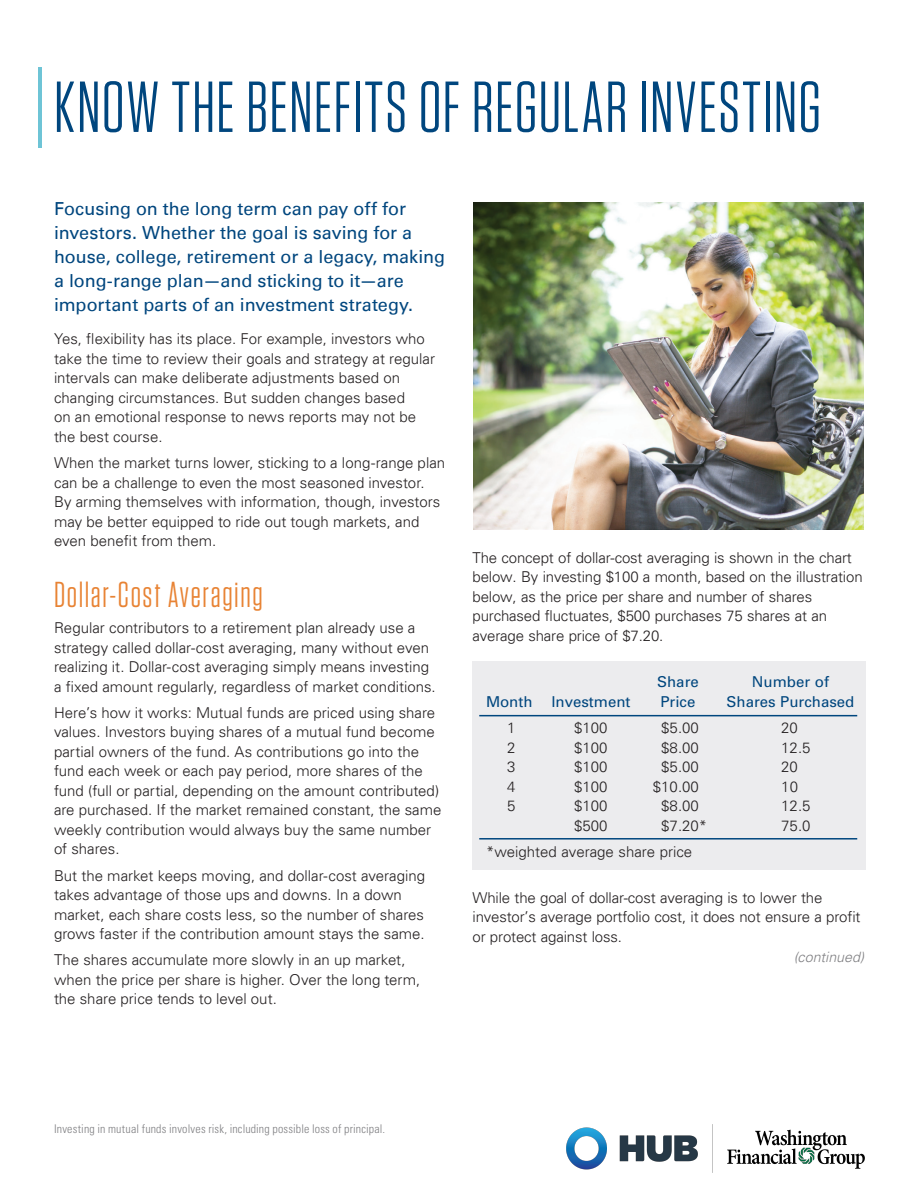
<style>
.page{position:relative;width:918px;height:1188px;background:#fff}
.page>*{position:absolute;margin:0;border:0;box-sizing:border-box;transform-origin:0 0}
.Section_Header_-_cap{font:72px "Tungsten Narrow";letter-spacing:.02em;color:#00467e}
.Subhead-Tungsten-Ulc{font:36px "Tungsten Narrow";letter-spacing:.045em;color:#e88334}
._05_Body_Intro_12_16{font:18px/24px "Univers LT";color:#00467e}
._06_Body_Text_10_13{font:300 15px/19.5px "Univers LT";color:#231f20}
.body_copy{font:300 15px/19.5px "Univers LT";letter-spacing:-.01em;color:#231f20}
.Chart_text{font:300 15px "Univers LT";color:#231f20}
.Chart_Header_Condens{font:15px "Univers";color:#00467e}
.Body_Copy{font:italic 300 14.25px "Univers";letter-spacing:.005em;color:#808083}
.disclosures{font:300 condensed 12px "Univers";letter-spacing:.015em;color:#808083}
</style>
<div class="page">
<div style="left:472px;top:661px;width:394px;height:208px;background:#ececee"></div>
<hr style="left:479px;top:715px;width:378px;height:1px;background:#00467e">
<hr style="left:479px;top:838px;width:378px;height:2px;background:#00467e">
<img style="left:473px;top:202px;width:391px;height:327px">
<hr style="left:38px;top:68px;width:4px;height:80px;background:#6ec4d6">
<img style="left:566px;top:1125px;width:298px;height:47px">
<p class="Section_Header_-_cap" style="left:54px;top:71px;width:768px">KNOW THE BENEFITS OF REGULAR INVESTING</p>
<p class="_05_Body_Intro_12_16" style="left:54px;top:197px;width:393px">Focusing on the long term can pay off for investors. Whether the goal is saving for a house, college, retirement or a legacy, making a long-range plan—and sticking to it—are important parts of an investment strategy.</p>
<p class="_06_Body_Text_10_13" style="left:54px;top:329px;width:383px">Yes, flexibility has its place. For example, investors who take the time to review their goals and strategy at regular intervals can make deliberate adjustments based on changing circumstances. But sudden changes based<br>on an emotional response to news reports may not be the best course.</p>
<p class="_06_Body_Text_10_13" style="left:54px;top:453px;width:393px">When the market turns lower, sticking to a long-range plan can be a challenge to even the most seasoned investor.<br>By arming themselves with information, though, investors may be better equipped to ride out tough markets, and even benefit from them.</p>
<p class="Subhead-Tungsten-Ulc" style="left:54px;top:577px;width:210px">Dollar-Cost Averaging</p>
<p class="_06_Body_Text_10_13" style="left:54px;top:618px;width:383px">Regular contributors to a retirement plan already use a strategy called dollar-cost averaging, many without even realizing it. Dollar-cost averaging simply means investing a fixed amount regularly, regardless of market conditions.</p>
<p class="_06_Body_Text_10_13" style="left:54px;top:703px;width:389px">Here’s how it works: Mutual funds are priced using share values. Investors buying shares of a mutual fund become partial owners of the fund. As contributions go into the fund each week or each pay period, more shares of the fund (full or partial, depending on the amount contributed) are purchased. If the market remained constant, the same weekly contribution would always buy the same number of shares.</p>
<p class="_06_Body_Text_10_13" style="left:54px;top:866px;width:373px">But the market keeps moving, and dollar-cost averaging takes advantage of those ups and downs. In a down market, each share costs less, so the number of shares grows faster if the contribution amount stays the same.</p>
<p class="_06_Body_Text_10_13" style="left:54px;top:950px;width:368px">The shares accumulate more slowly in an up market, when the price per share is higher. Over the long term, the share price tends to level out.</p>
<p class="body_copy" style="left:472px;top:548px;width:392px">The concept of dollar-cost averaging is shown in the chart below. By investing $100 a month, based on the illustration below, as the price per share and number of shares purchased fluctuates, $500 purchases 75 shares at an average share price of $7.20.</p>
<p class="Chart_Header_Condens" style="left:657px;top:673px;width:43px">Share</p>
<p class="Chart_Header_Condens" style="left:752px;top:673px;width:79px">Number of</p>
<p class="Chart_Header_Condens" style="left:486px;top:692px;width:48px">Month</p>
<p class="Chart_Header_Condens" style="left:551px;top:692px;width:81px">Investment</p>
<p class="Chart_Header_Condens" style="left:660px;top:692px;width:37px">Price</p>
<p class="Chart_Header_Condens" style="left:727px;top:692px;width:129px">Shares Purchased</p>
<p class="Chart_text" style="left:507px;top:719px;width:10px">1</p>
<p class="Chart_text" style="left:574px;top:719px;width:35px">$100</p>
<p class="Chart_text" style="left:661px;top:719px;width:39px">$5.00</p>
<p class="Chart_text" style="left:781px;top:719px;width:18px">20</p>
<p class="Chart_text" style="left:507px;top:738px;width:10px">2</p>
<p class="Chart_text" style="left:574px;top:738px;width:35px">$100</p>
<p class="Chart_text" style="left:661px;top:738px;width:39px">$8.00</p>
<p class="Chart_text" style="left:781px;top:738px;width:31px">12.5</p>
<p class="Chart_text" style="left:507px;top:758px;width:10px">3</p>
<p class="Chart_text" style="left:574px;top:758px;width:35px">$100</p>
<p class="Chart_text" style="left:661px;top:758px;width:39px">$5.00</p>
<p class="Chart_text" style="left:781px;top:758px;width:18px">20</p>
<p class="Chart_text" style="left:507px;top:777px;width:10px">4</p>
<p class="Chart_text" style="left:574px;top:777px;width:35px">$100</p>
<p class="Chart_text" style="left:653px;top:777px;width:47px">$10.00</p>
<p class="Chart_text" style="left:781px;top:777px;width:18px">10</p>
<p class="Chart_text" style="left:507px;top:797px;width:10px">5</p>
<p class="Chart_text" style="left:574px;top:797px;width:35px">$100</p>
<p class="Chart_text" style="left:661px;top:797px;width:39px">$8.00</p>
<p class="Chart_text" style="left:781px;top:797px;width:31px">12.5</p>
<p class="Chart_text" style="left:574px;top:816px;width:35px">$500</p>
<p class="Chart_text" style="left:661px;top:816px;width:47px">$7.20*</p>
<p class="Chart_text" style="left:781px;top:816px;width:31px">75.0</p>
<p class="Chart_text" style="left:486px;top:842px;width:208px">*weighted average share price</p>
<p class="body_copy" style="left:472px;top:888px;width:390px">While the goal of dollar-cost averaging is to lower the investor’s average portfolio cost, it does not ensure a profit or protect against loss.</p>
<p class="Body_Copy" style="left:794px;top:948px;width:72px">(continued)</p>
<p class="disclosures" style="left:54px;top:1121px;width:333px">Investing in mutual funds involves risk, including possible loss of principal.</p>
</div>
